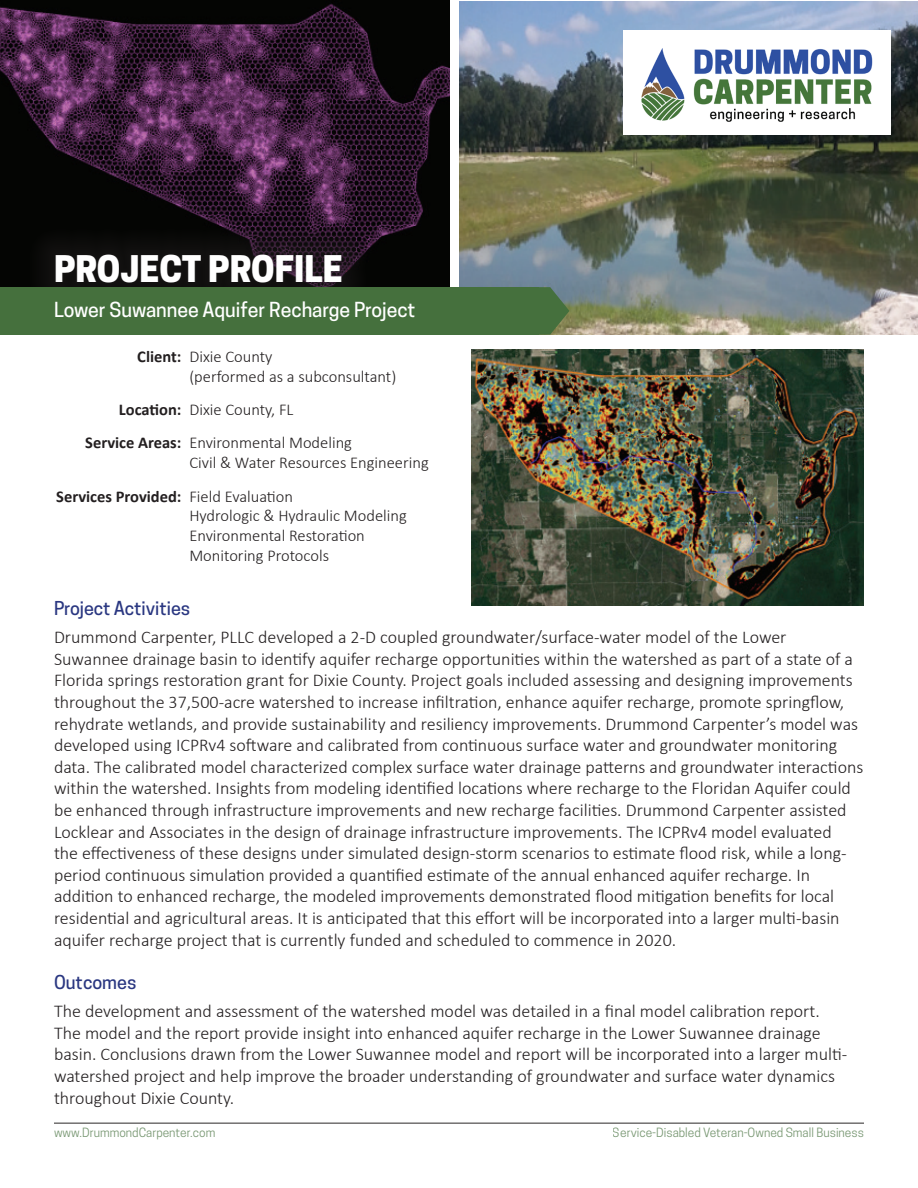
<style>
.page{position:relative;width:918px;height:1188px;background:#fff}
.page>*{position:absolute;margin:0;border:0;box-sizing:border-box;transform-origin:0 0}
.t1{font:800 34.5px "Cooper Hewitt";color:#fff}
.t2{font:500 19.5px "Cooper Hewitt";color:#fff}
.t3{font:300 18px/21.6px "Calibri";color:#231f20}
.t4{font:500 18px "Cooper Hewitt";color:#2a3781}
.t5{font:300 16.5px/19.8px "Calibri";color:#231f20}
.t6{font:700 16.5px/33.3px "Calibri";color:#231f20;text-align:right}
.t7{font:12px "Cooper Hewitt";color:#45703d}
</style>
<div class="page">
<img style="left:459px;top:2px;width:459px;height:333px">
<img style="left:0;top:0;width:449px;height:287px">
<img style="left:471px;top:350px;width:393px;height:256px">
<svg style="left:29px;top:227px;width:339px;height:60px;background:#151013"></svg>
<svg style="left:538px;top:287px;width:31px;height:48px"></svg>
<div style="left:0;top:287px;width:538px;height:48px;background:#45703d"></div>
<img style="left:624px;top:30px;width:266px;height:105px">
<hr style="left:54px;top:1122px;width:810px;height:2px;background:#231f20">
<h1 class="t1" style="left:54px;top:249px;width:290px">PROJECT PROFILE</h1>
<p class="t2" style="left:54px;top:298px;width:363px">Lower Suwannee Aquifer Recharge Project</p>
<p class="t6" style="left:137px;top:340px;width:46px">Client:</p>
<p class="t6" style="left:85px;top:393px;width:98px">Location:<br>Service Areas:</p>
<p class="t6" style="left:56px;top:479px;width:127px">Services Provided:</p>
<p class="t5" style="left:189px;top:346px;width:208px">Dixie County<br>(performed as a subconsultant)</p>
<p class="t5" style="left:189px;top:392px;width:164px;line-height:33.3px">Dixie County, FL<br>Environmental Modeling</p>
<p class="t5" style="left:189px;top:445px;width:241px;line-height:33.3px">Civil &amp; Water Resources Engineering<br>Field Evaluation</p>
<p class="t5" style="left:189px;top:505px;width:219px">Hydrologic &amp; Hydraulic Modeling<br>Environmental Restoration<br>Monitoring Protocols</p>
<p class="t4" style="left:54px;top:598px;width:138px">Project Activities</p>
<p class="t3" style="left:54px;top:626px;width:811px">Drummond Carpenter, PLLC developed a 2-D coupled groundwater/surface-water model of the Lower Suwannee drainage basin to identify aquifer recharge opportunities within the watershed as part of a state of a Florida springs restoration grant for Dixie County. Project goals included assessing and designing improvements throughout the 37,500-acre watershed to increase infiltration, enhance aquifer recharge, promote springflow, rehydrate wetlands, and provide sustainability and resiliency improvements. Drummond Carpenter’s model was developed using ICPRv4 software and calibrated from continuous surface water and groundwater monitoring data. The calibrated model characterized complex surface water drainage patterns and groundwater interactions within the watershed. Insights from modeling identified locations where recharge to the Floridan Aquifer could be enhanced through infrastructure improvements and new recharge facilities. Drummond Carpenter assisted Locklear and Associates in the design of drainage infrastructure improvements. The ICPRv4 model evaluated<br>the effectiveness of these designs under simulated design-storm scenarios to estimate flood risk, while a long&shy;period continuous simulation provided a quantified estimate of the annual enhanced aquifer recharge. In addition to enhanced recharge, the modeled improvements demonstrated flood mitigation benefits for local residential and agricultural areas. It is anticipated that this effort will be incorporated into a larger multi-basin aquifer recharge project that is currently funded and scheduled to commence in 2020.</p>
<p class="t4" style="left:54px;top:972px;width:84px">Outcomes</p>
<p class="t3" style="left:54px;top:1000px;width:795px">The development and assessment of the watershed model was detailed in a final model calibration report.<br>The model and the report provide insight into enhanced aquifer recharge in the Lower Suwannee drainage basin. Conclusions drawn from the Lower Suwannee model and report will be incorporated into a larger multi&shy;watershed project and help improve the broader understanding of groundwater and surface water dynamics throughout Dixie County.</p>
<p class="t7" style="left:54px;top:1125px;width:163px">www.DrummondCarpenter.com</p>
<p class="t7" style="left:613px;top:1125px;width:253px">Service-Disabled Veteran-Owned Small Business</p>
</div>
